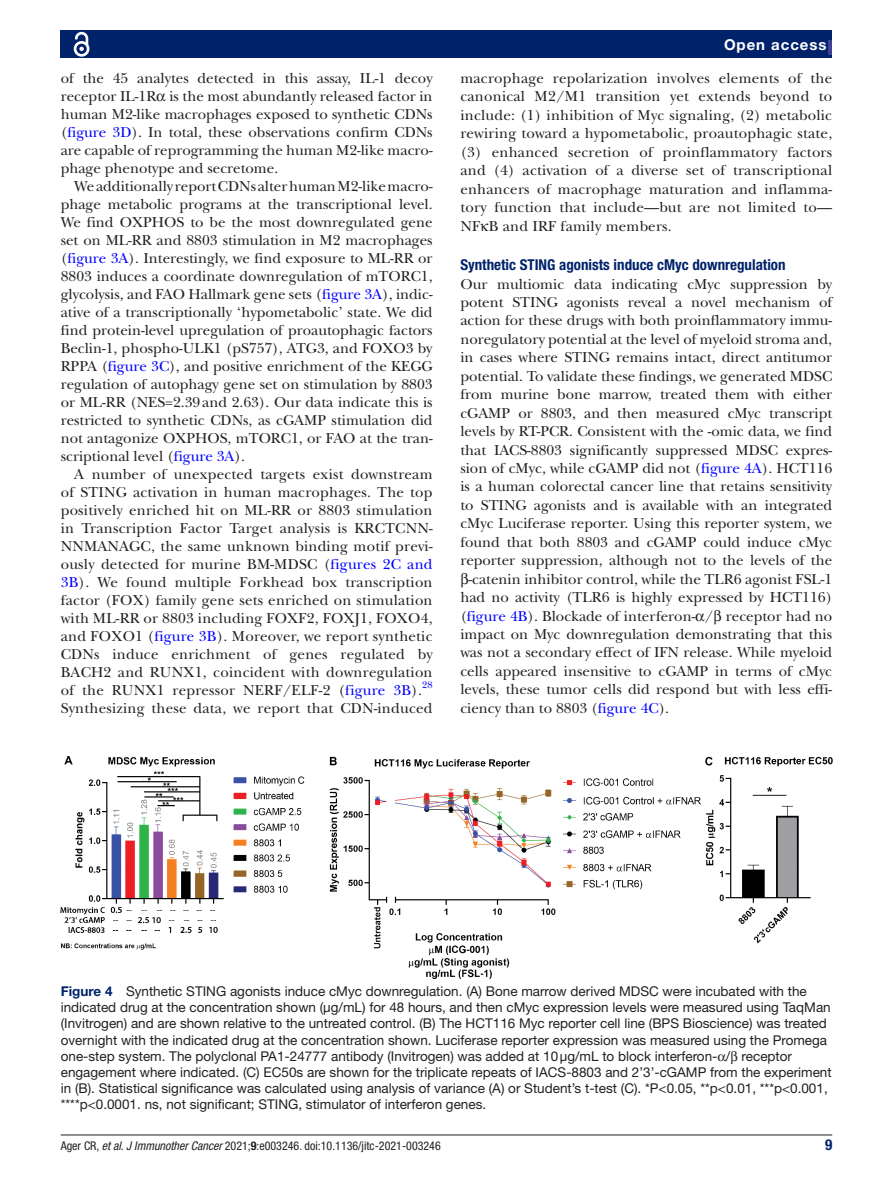
<style>
.page{position:relative;width:893px;height:1191px;background:#fff}
.page>*{position:absolute;margin:0;border:0;box-sizing:border-box;transform-origin:0 0}
.t1{font:15px/18px "New Baskerville";color:#231f20;text-align:justify}
.t2{font:700 condensed 15px "Helvetica Neue LT Std";color:#00226b}
.t3{font:700 15px "Helvetica Neue LT Std";letter-spacing:.065em;color:#fff}
.t4{font:13.5px/16.2px "Helvetica Neue LT Std";color:#231f20}
.t5{font:condensed 12px "Helvetica Neue LT Std";color:#231f20}
.t6{font:9.9px "New Baskerville";color:#00f}
.s1{color:#00f}
.s2{font-weight:700;color:#00226b}
.s3{font-style:italic}
.s4{font-weight:700}
</style>
<div class="page">
<hr style="left:61px;top:1134px;width:771px;height:1px;background:#231f20">
<div style="left:61px;top:31px;width:771px;height:27px;background:#00226b"></div>
<hr style="left:828px;top:40px;width:4px;height:15px;background:#414099">
<svg style="left:73px;top:31px;width:17px;height:26px"></svg>
<img style="left:61px;top:756px;width:771px;height:222px">
<p class="t1" style="left:61px;top:69px;width:373px">of the 45 analytes detected in this assay, IL-1 decoy receptor IL-1R is the most abundantly released factor in human M2-like macrophages exposed to synthetic CDNs (<span class="s1">figure 3D</span>). In total, these observations confirm CDNs are capable of reprogramming the human M2-like macro&shy;phage phenotype and secretome.</p>
<p class="t1" style="left:61px;top:177px;width:373px;text-indent:14px">We additionally report CDNs alter human M2-like macro&shy;phage metabolic programs at the transcriptional level.<br>We find OXPHOS to be the most downregulated gene set on ML-RR and 8803 stimulation in M2 macrophages (<span class="s1">figure 3A</span>). Interestingly, we find exposure to ML-RR or 8803 induces a coordinate downregulation of mTORC1, glycolysis, and FAO Hallmark gene sets (<span class="s1">figure 3A</span>), indic&shy;ative of a transcriptionally ‘hypometabolic’ state. We did find protein-level upregulation of proautophagic factors Beclin-1, phospho-ULK1 (pS757), ATG3, and FOXO3 by RPPA (<span class="s1">figure 3C</span>), and positive enrichment of the KEGG regulation of autophagy gene set on stimulation by 8803 or ML-RR (NES=2.39and 2.63). Our data indicate this is restricted to synthetic CDNs, as cGAMP stimulation did not antagonize OXPHOS, mTORC1, or FAO at the tran&shy;scriptional level (<span class="s1">figure 3A</span>).</p>
<p class="t1" style="left:61px;top:465px;width:373px;text-indent:14px">A number of unexpected targets exist downstream of STING activation in human macrophages. The top positively enriched hit on ML-RR or 8803 stimulation in Transcription Factor Target analysis is KRCTCNN-NNMANAGC, the same unknown binding motif previ&shy;ously detected for murine BM-MDSC (<span class="s1">figures 2C and 3B</span>). We found multiple Forkhead box transcription factor (FOX) family gene sets enriched on stimulation with ML-RR or 8803 including FOXF2, FOXJ1, FOXO4, and FOXO1 (<span class="s1">figure 3B</span>). Moreover, we report synthetic CDNs induce enrichment of genes regulated by BACH2 and RUNX1, coincident with downregulation of the RUNX1 repressor NERF/ELF-2 (<span class="s1">figure 3B</span>).</p>
<p class="t6" style="left:422px;top:679px;width:12px">28</p>
<p class="t1" style="left:61px;top:699px;width:373px">Synthesizing these data, we report that CDN-induced</p>
<p class="t3" style="left:724px;top:35px;width:104px">Open access</p>
<p class="t1" style="left:460px;top:69px;width:373px;line-height:18.5px">macrophage repolarization involves elements of the canonical M2/M1 transition yet extends beyond to include: (1) inhibition of Myc signaling, (2) metabolic rewiring toward a hypometabolic, proautophagic state, (3) enhanced secretion of proinflammatory factors and (4) activation of a diverse set of transcriptional enhancers of macrophage maturation and inflamma&shy;tory function that include—but are not limited to— NF B and IRF family members.</p>
<p class="t2" style="left:460px;top:256px;width:327px">Synthetic STING agonists induce cMyc downregulation</p>
<p class="t1" style="left:460px;top:275px;width:373px">Our multiomic data indicating cMyc suppression by</p>
<p class="t1" style="left:460px;top:293px;width:373px">potent STING agonists reveal a novel mechanism of</p>
<p class="t1" style="left:460px;top:312px;width:373px">action for these drugs with both proinflammatory immu-</p>
<p class="t1" style="left:460px;top:330px;width:373px">noregulatory potential at the level of myeloid stroma and,</p>
<p class="t1" style="left:460px;top:348px;width:373px">in cases where STING remains intact, direct antitumor</p>
<p class="t1" style="left:460px;top:367px;width:373px">potential. To validate these findings, we generated MDSC</p>
<p class="t1" style="left:460px;top:385px;width:373px">from murine bone marrow, treated them with either</p>
<p class="t1" style="left:460px;top:404px;width:373px">cGAMP or 8803, and then measured cMyc transcript</p>
<p class="t1" style="left:460px;top:422px;width:373px">levels by RT-PCR. Consistent with the -omic data, we find</p>
<p class="t1" style="left:460px;top:441px;width:373px">that IACS-8803 significantly suppressed MDSC expres-</p>
<p class="t1" style="left:460px;top:459px;width:373px">sion of cMyc, while cGAMP did not (<span class="s1">figure 4A</span>). HCT116</p>
<p class="t1" style="left:460px;top:478px;width:373px">is a human colorectal cancer line that retains sensitivity</p>
<p class="t1" style="left:460px;top:496px;width:373px">to STING agonists and is available with an integrated</p>
<p class="t1" style="left:460px;top:514px;width:373px">cMyc Luciferase reporter. Using this reporter system, we</p>
<p class="t1" style="left:460px;top:533px;width:373px">found that both 8803 and cGAMP could induce cMyc</p>
<p class="t1" style="left:460px;top:551px;width:373px">reporter suppression, although not to the levels of the</p>
<p class="t1" style="left:469px;top:570px;width:365px">-catenin inhibitor control, while the TLR6 agonist FSL-1</p>
<p class="t1" style="left:460px;top:588px;width:373px">had no activity (TLR6 is highly expressed by HCT116)</p>
<p class="t1" style="left:460px;top:607px;width:373px">(<span class="s1">figure 4B</span>). Blockade of interferon- / receptor had no</p>
<p class="t1" style="left:460px;top:625px;width:373px">impact on Myc downregulation demonstrating that this</p>
<p class="t1" style="left:460px;top:643px;width:373px">was not a secondary effect of IFN release. While myeloid</p>
<p class="t1" style="left:460px;top:662px;width:373px">cells appeared insensitive to cGAMP in terms of cMyc</p>
<p class="t1" style="left:460px;top:680px;width:373px">levels, these tumor cells did respond but with less effi-</p>
<p class="t1" style="left:460px;top:699px;width:210px">ciency than to 8803 (<span class="s1">figure 4C</span>).</p>
<p class="t4" style="left:61px;top:982px;width:772px"><span class="s2">Figure 4</span> Synthetic STING agonists induce cMyc downregulation. (A) Bone marrow derived MDSC were incubated with the indicated drug at the concentration shown (μg/mL) for 48 hours, and then cMyc expression levels were measured using TaqMan (Invitrogen) and are shown relative to the untreated control. (B) The HCT116 Myc reporter cell line (BPS Bioscience) was treated overnight with the indicated drug at the concentration shown. Luciferase reporter expression was measured using the Promega one-step system. The polyclonal PA1-24777 antibody (Invitrogen) was added at 10µg/mL to block interferon- / receptor engagement where indicated. (C) EC50s are shown for the triplicate repeats of IACS-8803 and 2’3’-cGAMP from the experiment in (B). Statistical significance was calculated using analysis of variance (A) or Student’s t-test (C). *P&lt;0.05, **p&lt;0.01, ***p&lt;0.001, ****p&lt;0.0001. ns, not significant; STING, stimulator of interferon genes.</p>
<p class="t5" style="left:61px;top:1138px;width:382px">Ager CR, <span class="s3">et al</span>. <span class="s3">J Immunother Cancer</span> 2021;<span class="s4">9</span>:e003246. doi:10.1136/jitc-2021-003246</p>
<p class="t2" style="left:825px;top:1135px;width:9px">9</p>
</div>
